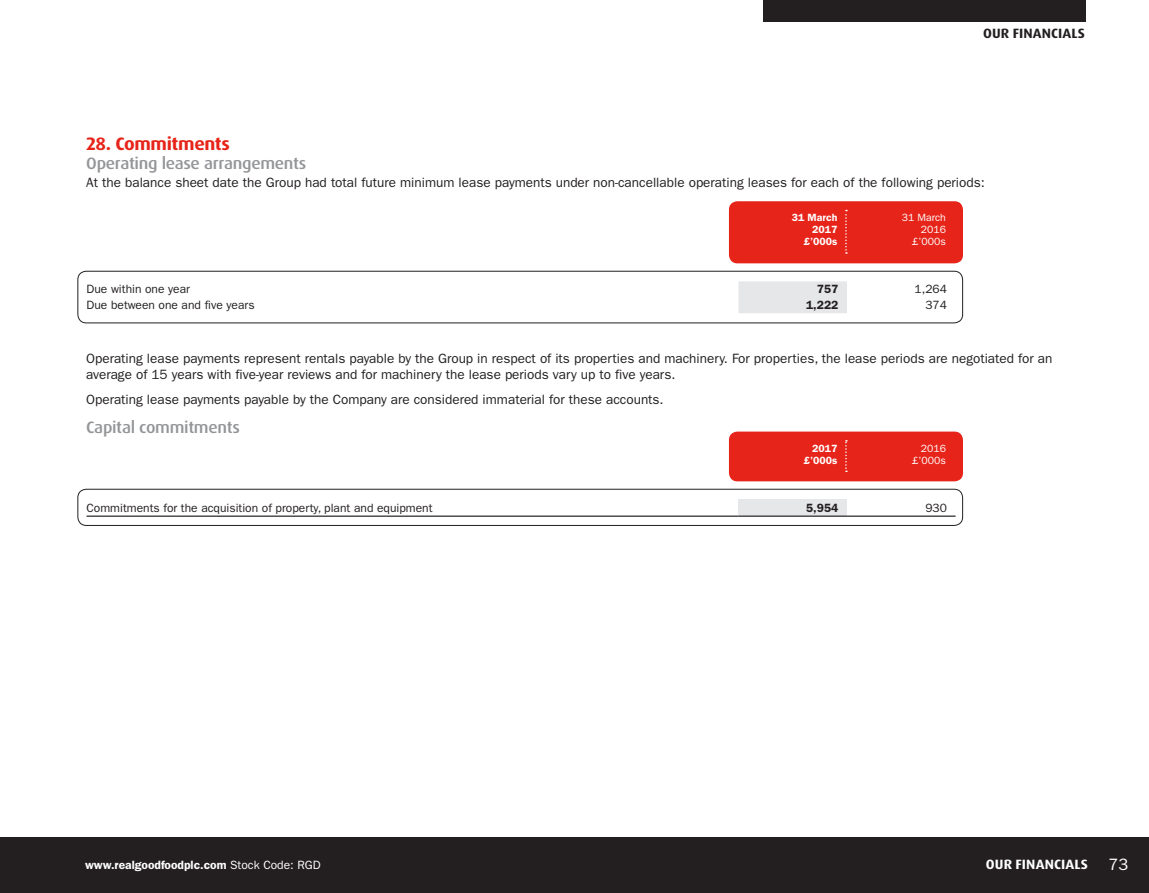
<style>
.page{position:relative;width:1149px;height:893px;background:#fff}
.page>*{position:absolute;margin:0;border:0;box-sizing:border-box;transform-origin:0 0}
.t1{font:700 18px "Dax OT";letter-spacing:-.02em;color:#e72419;scale:1.05 1}
.t2{font:500 16.5px "Dax OT";letter-spacing:-.015em;color:#939598;scale:1.05 1}
.t3{font:16.5px "ITC Franklin Gothic Std";color:#fff}
.t4{font:13.5px/16.5px "ITC Franklin Gothic Std";color:#231f20}
.t5{font:700 13.5px "Dax OT";letter-spacing:.01em;color:#fff;scale:1.05 1}
.t6{font:700 13.5px "Dax OT";letter-spacing:.01em;color:#231f20;scale:1.05 1}
.t7{font:12px "ITC Franklin Gothic Std";color:#231f20}
.t8{font:600 12px "ITC Franklin Gothic Std";color:#fff}
.t9{font:600 12px "ITC Franklin Gothic Std";color:#231f20}
.t10{font:600 10.5px/12px "ITC Franklin Gothic Std";color:#fff;text-align:right}
.t11{font:10.5px/12px "ITC Franklin Gothic Std";color:#fff;text-align:right}
.s1{font-weight:400}
</style>
<div class="page">
<div style="left:738px;top:281px;width:108px;height:32px;background:#e6e7e9"></div>
<div style="left:78px;top:271px;width:884px;height:52px;border:1px solid #231f20;border-radius:9px"></div>
<div style="left:728px;top:201px;width:234px;height:62px;background:#e72419;border-radius:9px"></div>
<svg style="left:845px;top:210px;width:1px;height:44px"></svg>
<div style="left:738px;top:499px;width:108px;height:17px;background:#e6e7e9"></div>
<hr style="left:86px;top:516px;width:652px;height:1px;background:#231f20">
<hr style="left:738px;top:516px;width:108px;height:1px;background:#231f20">
<hr style="left:846px;top:516px;width:109px;height:1px;background:#231f20">
<div style="left:78px;top:489px;width:884px;height:37px;border:1px solid #231f20;border-radius:9px"></div>
<div style="left:728px;top:432px;width:234px;height:49px;background:#e72419;border-radius:9px"></div>
<svg style="left:845px;top:440px;width:1px;height:32px"></svg>
<div style="left:0;top:838px;width:1148px;height:55px;background:#231f20"></div>
<div style="left:763px;top:0;width:321px;height:21px;background:#231f20"></div>
<p class="t6" style="left:982px;top:25px;width:99px">OUR FINANCIALS</p>
<h1 class="t1" style="left:86px;top:132px;width:138px">28. Commitments</h1>
<p class="t2" style="left:86px;top:153px;width:211px">Operating lease arrangements</p>
<p class="t4" style="left:86px;top:175px;width:899px">At the balance sheet date the Group had total future minimum lease payments under non-cancellable operating leases for each of the following periods:</p>
<p class="t10" style="left:791px;top:212px;width:47px">31 March<br>2017 £’000s</p>
<p class="t11" style="left:901px;top:212px;width:46px">31 March<br>2016 £’000s</p>
<p class="t7" style="left:86px;top:282px;width:105px">Due within one year</p>
<p class="t9" style="left:816px;top:282px;width:23px">757</p>
<p class="t7" style="left:914px;top:282px;width:34px">1,264</p>
<p class="t7" style="left:86px;top:298px;width:170px">Due between one and five years</p>
<p class="t9" style="left:805px;top:298px;width:34px">1,222</p>
<p class="t7" style="left:925px;top:298px;width:23px">374</p>
<p class="t4" style="left:86px;top:350px;width:967px">Operating lease payments represent rentals payable by the Group in respect of its properties and machinery. For properties, the lease periods are negotiated for an average of 15 years with five-year reviews and for machinery the lease periods vary up to five years.</p>
<p class="t4" style="left:86px;top:391px;width:579px">Operating lease payments payable by the Company are considered immaterial for these accounts.</p>
<p class="t2" style="left:86px;top:417px;width:148px">Capital commitments</p>
<p class="t10" style="left:803px;top:442px;width:35px">2017 £’000s</p>
<p class="t11" style="left:911px;top:442px;width:35px">2016 £’000s</p>
<p class="t7" style="left:86px;top:501px;width:347px">Commitments for the acquisition of property, plant and equipment</p>
<p class="t9" style="left:805px;top:501px;width:34px">5,954</p>
<p class="t7" style="left:925px;top:501px;width:23px">930</p>
<p class="t8" style="left:85px;top:857px;width:237px">www.realgoodfoodplc.com <span class="s1">Stock Code: RGD</span></p>
<p class="t5" style="left:985px;top:855px;width:99px">OUR FINANCIALS</p>
<p class="t3" style="left:1108px;top:855px;width:21px">73</p>
</div>
